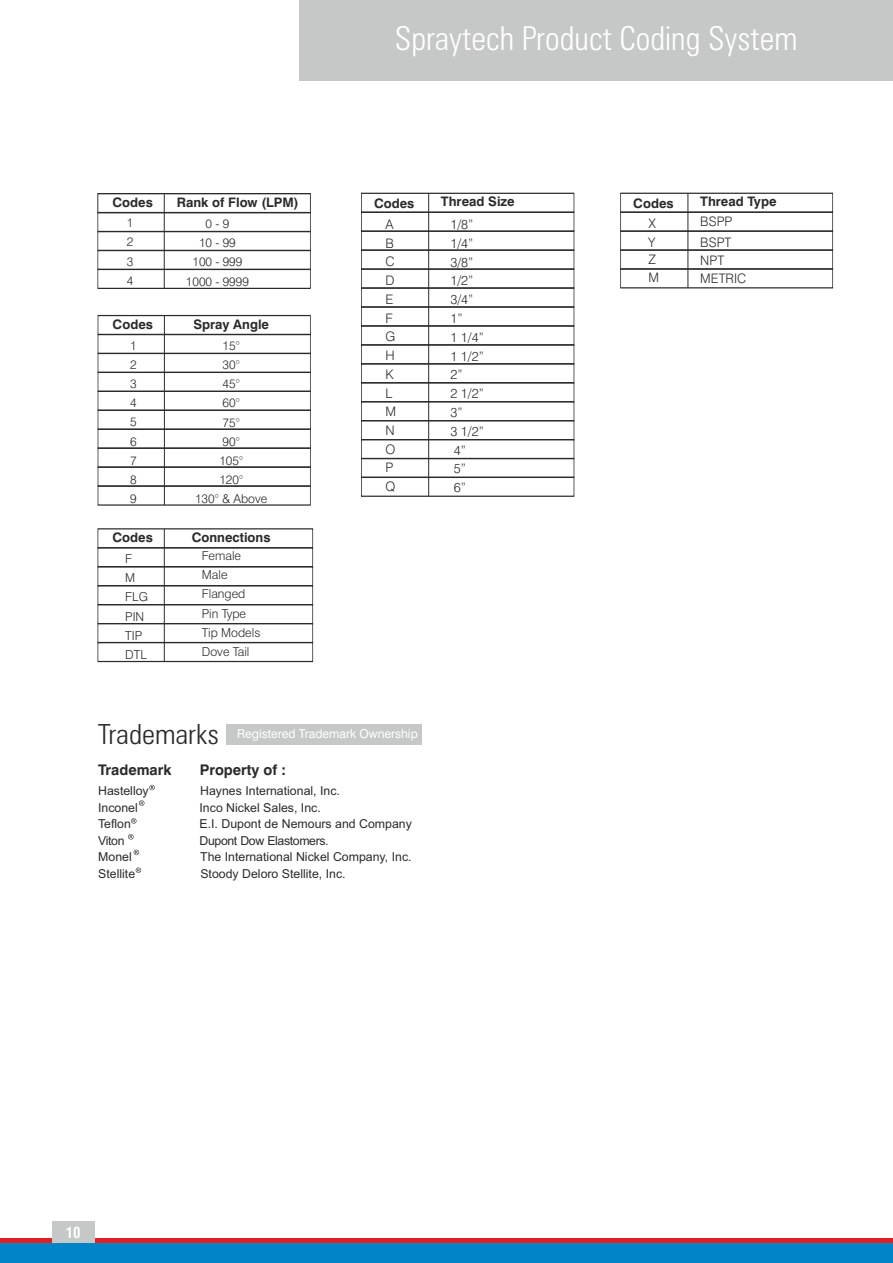
<style>
.page{position:relative;width:893px;height:1263px;background:#fff}
.page>*{position:absolute;margin:0;border:0;box-sizing:border-box;transform-origin:0 0}
.t1{font:300 condensed 33px "Zurich BT";color:#fff}
.t2{font:300 condensed 27.75px "Zurich BT";color:#2b2b2a;scale:1.06 1}
.t3{font:700 condensed 15px "Swiss 721 BT";color:#fff}
.t4{font:700 14.7px "Swiss 721 BT";color:#2b2b2a}
.t5{font:300 13.05px/18.8px "Swiss 721 BT";color:#2b2b2a}
.t6{font:700 13.05px "Swiss 721 BT";color:#2b2b2a}
.t7{font:12.3px "Arial";color:#2b2b2a}
.t8{font:300 12.3px/19.2px "Swiss 721 BT";color:#2b2b2a;text-align:center}
.t9{font:12.3px "Swiss 721 BT";color:#fff}
.t10{font:12.3px "Arial";letter-spacing:-.03em;color:#2b2b2a}
</style>
<div class="page">
<div style="left:98px;top:269px;width:213px;height:20px;border:1px solid #2b2b2a"></div>
<div style="left:98px;top:193px;width:213px;height:20px;border:1px solid #2b2b2a"></div>
<div style="left:98px;top:212px;width:213px;height:20px;border:1px solid #2b2b2a"></div>
<div style="left:98px;top:250px;width:213px;height:20px;border:1px solid #2b2b2a"></div>
<hr style="left:164px;top:194px;width:1px;height:95px;background:#2b2b2a">
<div style="left:361px;top:250px;width:213px;height:19px;border:1px solid #2b2b2a"></div>
<div style="left:361px;top:288px;width:213px;height:19px;border:1px solid #2b2b2a"></div>
<div style="left:361px;top:326px;width:213px;height:19px;border:1px solid #2b2b2a"></div>
<div style="left:361px;top:364px;width:213px;height:19px;border:1px solid #2b2b2a"></div>
<div style="left:98px;top:448px;width:213px;height:19px;border:1px solid #2b2b2a"></div>
<div style="left:98px;top:486px;width:213px;height:19px;border:1px solid #2b2b2a"></div>
<div style="left:98px;top:315px;width:213px;height:20px;border:1px solid #2b2b2a"></div>
<div style="left:98px;top:353px;width:213px;height:20px;border:1px solid #2b2b2a"></div>
<div style="left:98px;top:391px;width:213px;height:20px;border:1px solid #2b2b2a"></div>
<div style="left:98px;top:429px;width:213px;height:19px;border:1px solid #2b2b2a"></div>
<div style="left:98px;top:467px;width:213px;height:19px;border:1px solid #2b2b2a"></div>
<hr style="left:164px;top:316px;width:1px;height:189px;background:#2b2b2a">
<div style="left:361px;top:193px;width:213px;height:20px;border:1px solid #2b2b2a"></div>
<div style="left:361px;top:231px;width:213px;height:19px;border:1px solid #2b2b2a"></div>
<hr style="left:428px;top:193px;width:1px;height:303px;background:#2b2b2a">
<div style="left:361px;top:269px;width:213px;height:19px;border:1px solid #2b2b2a"></div>
<div style="left:361px;top:307px;width:213px;height:19px;border:1px solid #2b2b2a"></div>
<div style="left:361px;top:345px;width:213px;height:19px;border:1px solid #2b2b2a"></div>
<div style="left:361px;top:382px;width:213px;height:20px;border:1px solid #2b2b2a"></div>
<div style="left:361px;top:420px;width:213px;height:20px;border:1px solid #2b2b2a"></div>
<div style="left:98px;top:528px;width:215px;height:20px;border:1px solid #2b2b2a"></div>
<div style="left:98px;top:566px;width:215px;height:20px;border:1px solid #2b2b2a"></div>
<div style="left:98px;top:604px;width:215px;height:20px;border:1px solid #2b2b2a"></div>
<div style="left:98px;top:642px;width:215px;height:20px;border:1px solid #2b2b2a"></div>
<hr style="left:164px;top:529px;width:1px;height:132px;background:#2b2b2a">
<div style="left:226px;top:724px;width:196px;height:20px;background:#c6c7c7"></div>
<svg style="left:139px;top:800px;width:5px;height:6px"></svg>
<svg style="left:131px;top:818px;width:5px;height:6px"></svg>
<svg style="left:149px;top:785px;width:6px;height:5px"></svg>
<svg style="left:134px;top:850px;width:5px;height:5px"></svg>
<svg style="left:136px;top:867px;width:5px;height:6px"></svg>
<svg style="left:128px;top:834px;width:6px;height:5px"></svg>
<div style="left:361px;top:458px;width:213px;height:20px;border:1px solid #2b2b2a"></div>
<div style="left:361px;top:477px;width:213px;height:19px;border:1px solid #2b2b2a"></div>
<div style="left:299px;top:0;width:594px;height:81px;background:#c6c7c7"></div>
<div style="left:620px;top:212px;width:213px;height:19px;border:1px solid #2b2b2a"></div>
<div style="left:620px;top:250px;width:213px;height:19px;border:1px solid #2b2b2a"></div>
<div style="left:620px;top:193px;width:213px;height:19px;border:1px solid #2b2b2a"></div>
<div style="left:620px;top:231px;width:213px;height:19px;border:1px solid #2b2b2a"></div>
<hr style="left:687px;top:193px;width:1px;height:95px;background:#2b2b2a">
<div style="left:620px;top:269px;width:213px;height:19px;border:1px solid #2b2b2a"></div>
<div style="left:0;top:1243px;width:893px;height:20px;background:#0084c8"></div>
<div style="left:0;top:1238px;width:893px;height:5px;background:#e31f25"></div>
<div style="left:52px;top:1222px;width:43px;height:21px;background:#c6c7c7"></div>
<p class="t6" style="left:112px;top:197px;width:42px">Codes</p>
<p class="t6" style="left:177px;top:197px;width:124px">Rank of Flow (LPM)</p>
<p class="t8" style="left:127px;top:214px;width:8px;text-align:justify">1<br>2<br>3<br>4</p>
<p class="t8" style="left:186px;top:215px;width:65px">0 - 9<br>10 - 99<br>100 - 999<br>1000 - 9999</p>
<p class="t6" style="left:113px;top:319px;width:42px">Codes</p>
<p class="t6" style="left:193px;top:319px;width:77px">Spray Angle</p>
<p class="t8" style="left:130px;top:337px;width:8px;text-align:justify">1<br>2<br>3<br>4<br>5<br>6<br>7<br>8<br>9</p>
<p class="t8" style="left:195px;top:337px;width:74px">15°<br>30°<br>45°<br>60°<br>75°<br>90°<br>105°<br>120°<br>130° &amp; Above</p>
<p class="t6" style="left:113px;top:532px;width:42px">Codes</p>
<p class="t6" style="left:192px;top:532px;width:80px">Connections</p>
<p class="t8" style="left:125px;top:550px;width:24px;text-align:left">F<br>M<br>FLG<br>PIN<br>TIP<br>DTL</p>
<p class="t8" style="left:202px;top:547px;width:60px;text-align:left">Female<br>Male<br>Flanged<br>Pin Type<br>Tip Models<br>Dove Tail</p>
<h1 class="t1" style="left:395px;top:24px;width:404px">Spraytech Product Coding System</h1>
<p class="t6" style="left:374px;top:198px;width:42px">Codes</p>
<p class="t6" style="left:441px;top:196px;width:75px">Thread Size</p>
<p class="t5" style="left:385px;top:216px;width:12px">A<br>B<br>C<br>D<br>E<br>F<br>G<br>H<br>K<br>L<br>M<br>N<br>O<br>P<br>Q</p>
<p class="t5" style="left:450px;top:216px;width:35px">1/8”<br>1/4”<br>3/8”<br>1/2”<br>3/4”<br>1”<br>1 1/4”<br>1 1/2”<br>2”<br>2 1/2”<br>3”<br>3 1/2”<br>4”<br>5”<br>6”</p>
<p class="t6" style="left:633px;top:198px;width:42px">Codes</p>
<p class="t6" style="left:700px;top:196px;width:78px">Thread Type</p>
<p class="t5" style="left:648px;top:215px;width:9px">X</p>
<p class="t5" style="left:700px;top:213px;width:34px">BSPP</p>
<p class="t5" style="left:648px;top:234px;width:9px">Y</p>
<p class="t5" style="left:700px;top:234px;width:33px">BSPT</p>
<p class="t5" style="left:648px;top:251px;width:9px">Z</p>
<p class="t5" style="left:700px;top:253px;width:26px">NPT</p>
<p class="t5" style="left:648px;top:269px;width:12px">M</p>
<p class="t5" style="left:700px;top:270px;width:47px">METRIC</p>
<h2 class="t2" style="left:98px;top:723px;width:116px">Trademarks</h2>
<p class="t9" style="left:237px;top:728px;width:182px">Registered Trademark Ownership</p>
<p class="t4" style="left:98px;top:763px;width:75px">Trademark</p>
<p class="t4" style="left:200px;top:763px;width:88px">Property of :</p>
<p class="t7" style="left:98px;top:786px;width:52px">Hastelloy</p>
<p class="t7" style="left:200px;top:786px;width:141px">Haynes International, Inc.</p>
<p class="t7" style="left:98px;top:803px;width:41px">Inconel</p>
<p class="t7" style="left:200px;top:803px;width:123px">Inco Nickel Sales, Inc.</p>
<p class="t7" style="left:98px;top:819px;width:34px">Teflon</p>
<p class="t7" style="left:200px;top:819px;width:214px">E.I. Dupont de Nemours and Company</p>
<p class="t7" style="left:98px;top:836px;width:28px">Viton</p>
<p class="t10" style="left:200px;top:836px;width:131px">Dupont Dow Elastomers.</p>
<p class="t7" style="left:98px;top:852px;width:35px">Monel</p>
<p class="t7" style="left:200px;top:852px;width:213px">The International Nickel Company, Inc.</p>
<p class="t7" style="left:98px;top:869px;width:38px">Stellite</p>
<p class="t7" style="left:200px;top:869px;width:147px">Stoody Deloro Stellite, Inc.</p>
<p class="t3" style="left:66px;top:1226px;width:16px">10</p>
</div>
